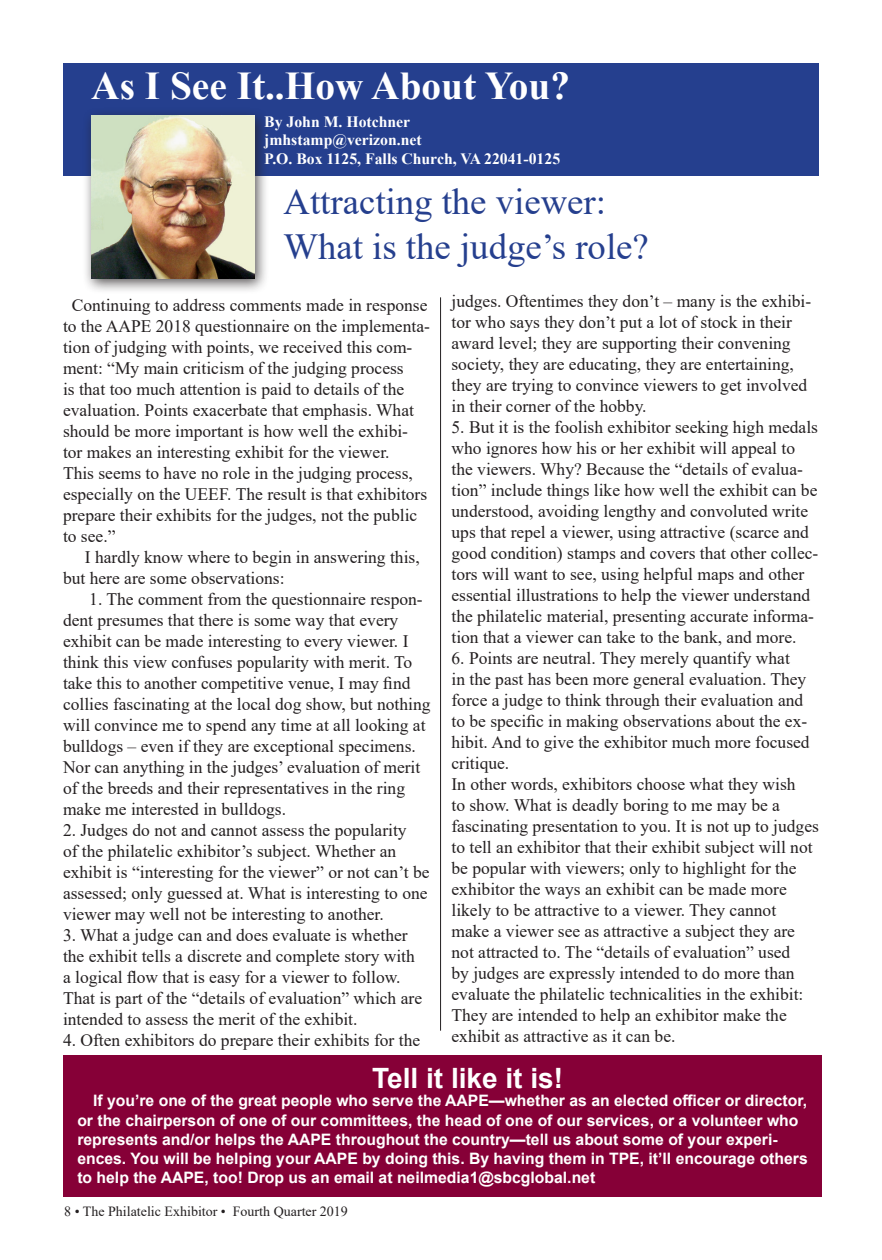
<style>
.page{position:relative;width:882px;height:1260px;background:#fff}
.page>*{position:absolute;margin:0;border:0;box-sizing:border-box;transform-origin:0 0}
.t1{font:700 39.38px "Times New Roman";color:#fff}
.t2{font:36.75px "Times New Roman";color:#253f8e}
.t3{font:700 28px "Arial";color:#fff}
.t4{font:17.5px/21px "Times New Roman";color:#231f20}
.t5{font:700 15.75px/19.2px "Arial";color:#fff}
.t6{font:700 15.75px "Times New Roman";color:#fff}
.t7{font:14px "Times New Roman";color:#231f20}
</style>
<div class="page">
<div style="left:63px;top:1056px;width:759px;height:141px;background:#860037"></div>
<div style="left:63px;top:63px;width:756px;height:113px;background:#253f8e"></div>
<div style="left:83px;top:107px;width:186px;height:187px;background:#231f20;opacity:.75"></div>
<img style="left:91px;top:116px;width:163px;height:163px">
<hr style="left:440px;top:297px;width:1px;height:734px;background:#231f20">
<p class="t1" style="left:91px;top:58px;width:480px">As I See It..How About You?</p>
<p class="t6" style="left:264px;top:110px;width:148px">By John M. Hotchner</p>
<p class="t6" style="left:264px;top:129px;width:159px">jmhstamp@verizon.net</p>
<p class="t6" style="left:264px;top:148px;width:298px">P.O. Box 1125, Falls Church, VA 22041-0125</p>
<p class="t2" style="left:284px;top:176px;width:324px">Attracting the viewer:</p>
<p class="t2" style="left:284px;top:220px;width:367px">What is the judge’s role?</p>
<p class="t4" style="left:63px;top:294px;width:368px;text-indent:9px">Continuing to address comments made in response to the AAPE 2018 questionnaire on the implementa&shy;tion of judging with points, we received this com&shy;ment: “My main criticism of the judging process<br>is that too much attention is paid to details of the evaluation. Points exacerbate that emphasis. What should be more important is how well the exhibi&shy;tor makes an interesting exhibit for the viewer.<br>This seems to have no role in the judging process, especially on the UEEF. The result is that exhibitors prepare their exhibits for the judges, not the public to see.”</p>
<p class="t4" style="left:63px;top:546px;width:358px;text-indent:22px">I hardly know where to begin in answering this, but here are some observations:</p>
<p class="t4" style="left:63px;top:588px;width:369px;text-indent:26px">1. The comment from the questionnaire respon&shy;dent presumes that there is some way that every exhibit can be made interesting to every viewer. I think this view confuses popularity with merit. To take this to another competitive venue, I may find collies fascinating at the local dog show, but nothing will convince me to spend any time at all looking at bulldogs – even if they are exceptional specimens.<br>Nor can anything in the judges’ evaluation of merit of the breeds and their representatives in the ring make me interested in bulldogs.</p>
<p class="t4" style="left:63px;top:819px;width:368px">2. Judges do not and cannot assess the popularity<br>of the philatelic exhibitor’s subject. Whether an exhibit is “interesting for the viewer” or not can’t be assessed; only guessed at. What is interesting to one viewer may well not be interesting to another.</p>
<p class="t4" style="left:63px;top:924px;width:361px">3. What a judge can and does evaluate is whether the exhibit tells a discrete and complete story with a logical flow that is easy for a viewer to follow.<br>That is part of the “details of evaluation” which are intended to assess the merit of the exhibit.</p>
<p class="t4" style="left:63px;top:1029px;width:359px">4. Often exhibitors do prepare their exhibits for the</p>
<p class="t4" style="left:452px;top:290px;width:361px">judges. Oftentimes they don’t – many is the exhibi&shy;tor who says they don’t put a lot of stock in their award level; they are supporting their convening society, they are educating, they are entertaining, they are trying to convince viewers to get involved in their corner of the hobby.</p>
<p class="t4" style="left:452px;top:416px;width:368px">5. But it is the foolish exhibitor seeking high medals who ignores how his or her exhibit will appeal to the viewers. Why? Because the “details of evalua&shy;tion” include things like how well the exhibit can be understood, avoiding lengthy and convoluted write ups that repel a viewer, using attractive (scarce and good condition) stamps and covers that other collec&shy;tors will want to see, using helpful maps and other essential illustrations to help the viewer understand the philatelic material, presenting accurate informa&shy;tion that a viewer can take to the bank, and more.</p>
<p class="t4" style="left:452px;top:647px;width:360px">6. Points are neutral. They merely quantify what<br>in the past has been more general evaluation. They force a judge to think through their evaluation and to be specific in making observations about the ex&shy;hibit. And to give the exhibitor much more focused critique.</p>
<p class="t4" style="left:452px;top:773px;width:369px">In other words, exhibitors choose what they wish<br>to show. What is deadly boring to me may be a fascinating presentation to you. It is not up to judges to tell an exhibitor that their exhibit subject will not be popular with viewers; only to highlight for the exhibitor the ways an exhibit can be made more likely to be attractive to a viewer. They cannot<br>make a viewer see as attractive a subject they are not attracted to. The “details of evaluation” used<br>by judges are expressly intended to do more than evaluate the philatelic technicalities in the exhibit:<br>They are intended to help an exhibitor make the exhibit as attractive as it can be.</p>
<p class="t3" style="left:372px;top:1058px;width:192px">Tell it like it is!</p>
<p class="t5" style="left:77px;top:1091px;width:732px;text-indent:16px">If you’re one of the great people who serve the AAPE—whether as an elected officer or director, or the chairperson of one of our committees, the head of one of our services, or a volunteer who represents and/or helps the AAPE throughout the country—tell us about some of your experi&shy;ences. You will be helping your AAPE by doing this. By having them in TPE, it’ll encourage others to help the AAPE, too! Drop us an email at neilmedia1@sbcglobal.net</p>
<p class="t7" style="left:64px;top:1201px;width:285px">8 • The Philatelic Exhibitor • Fourth Quarter 2019</p>
</div>
